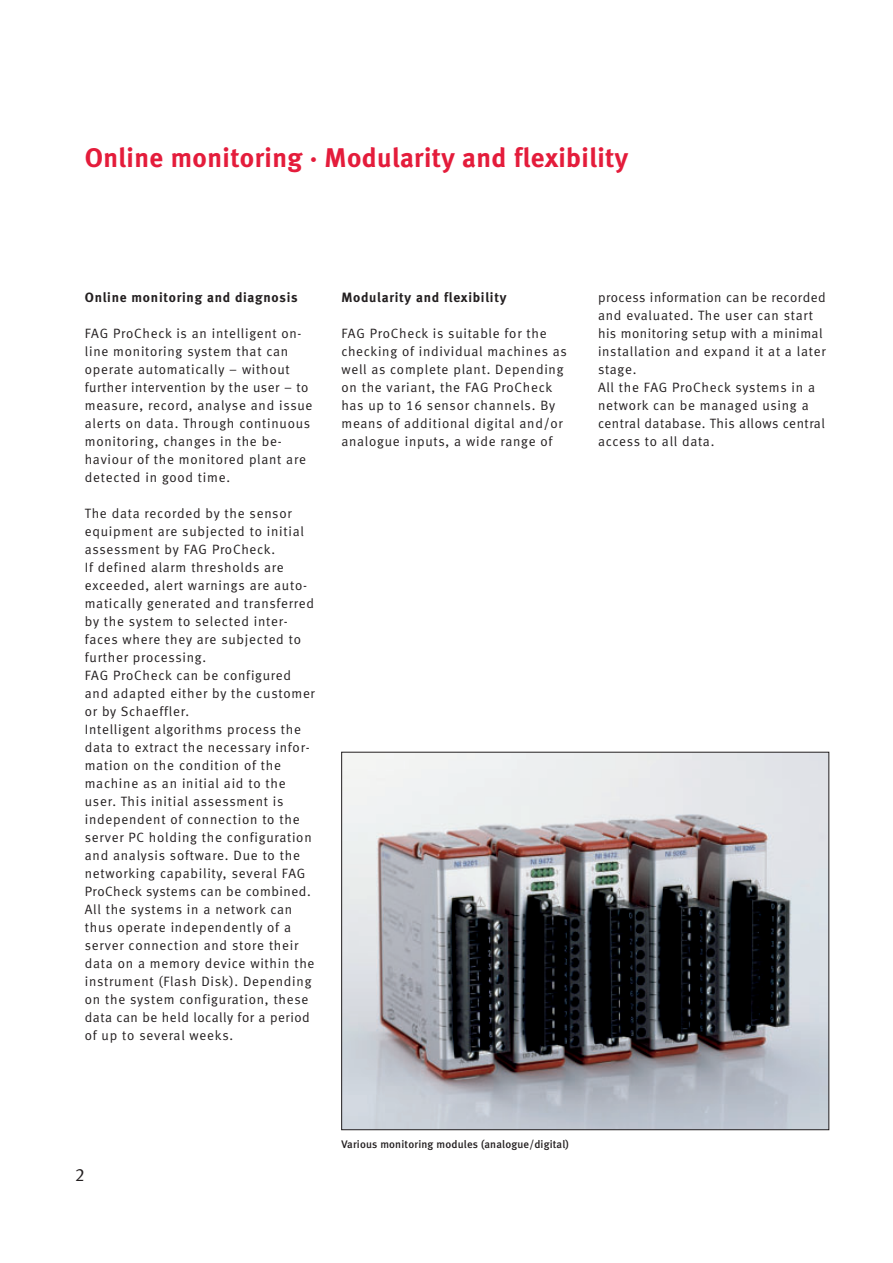
<style>
.page{position:relative;width:893px;height:1263px;background:#fff}
.page>*{position:absolute;margin:0;border:0;box-sizing:border-box;transform-origin:0 0}
.t1{font:27px "Meta Bold LF";letter-spacing:.015em;color:#e41c3b}
.t2{font:18px "Meta Normal LF";color:#231f20}
.t3{font:13.5px/18px "Meta Normal LF";letter-spacing:.055em;color:#231f20}
.t4{font:13.5px "Meta Bold LF";letter-spacing:.055em;color:#231f20}
.t5{font:10.95px "Meta Medium LF";letter-spacing:.015em;color:#231f20}
</style>
<div class="page">
<img style="left:343px;top:754px;width:484px;height:374px">
<h1 class="t1" style="left:85px;top:147px;width:545px">Online monitoring · Modularity and flexibility</h1>
<p class="t4" style="left:85px;top:292px;width:214px">Online monitoring and diagnosis</p>
<p class="t3" style="left:85px;top:325px;width:229px">FAG ProCheck is an intelligent on - line monitoring system that can operate automatically – without further intervention by the user – to measure, record, analyse and issue alerts on data. Through continuous monitoring, changes in the be - haviour of the monitored plant are detected in good time.</p>
<p class="t3" style="left:85px;top:505px;width:231px">The data recorded by the sensor equipment are subjected to initial assessment by FAG ProCheck.<br>If defined alarm thresholds are exceeded, alert warnings are auto&shy;matically generated and transferred by the system to selected inter - faces where they are subjected to further processing.<br>FAG ProCheck can be configured and adapted either by the customer or by Schaeffler.<br>Intelligent algorithms process the data to extract the necessary infor&shy;mation on the condition of the machine as an initial aid to the user. This initial assessment is independent of connection to the server PC holding the configuration and analysis software. Due to the networking capability, several FAG<br>ProCheck systems can be combined.<br>All the systems in a network can thus operate independently of a server connection and store their data on a memory device within the instrument (Flash Disk). Depending on the system configuration, these data can be held locally for a period of up to several weeks.</p>
<p class="t4" style="left:341px;top:292px;width:166px">Modularity and flexibility</p>
<p class="t3" style="left:341px;top:325px;width:227px">FAG ProCheck is suitable for the checking of individual machines as well as complete plant. Depending on the variant, the FAG ProCheck has up to 16 sensor channels. By means of additional digital and/or analogue inputs, a wide range of</p>
<p class="t3" style="left:598px;top:289px;width:229px">process information can be recorded and evaluated. The user can start his monitoring setup with a minimal installation and expand it at a later stage.<br>All the FAG ProCheck systems in a network can be managed using a central database. This allows central access to all data.</p>
<h2 class="t2" style="left:75px;top:1168px;width:12px">2</h2>
<p class="t5" style="left:341px;top:1140px;width:229px">Various monitoring modules (analogue/digital)</p>
</div>
